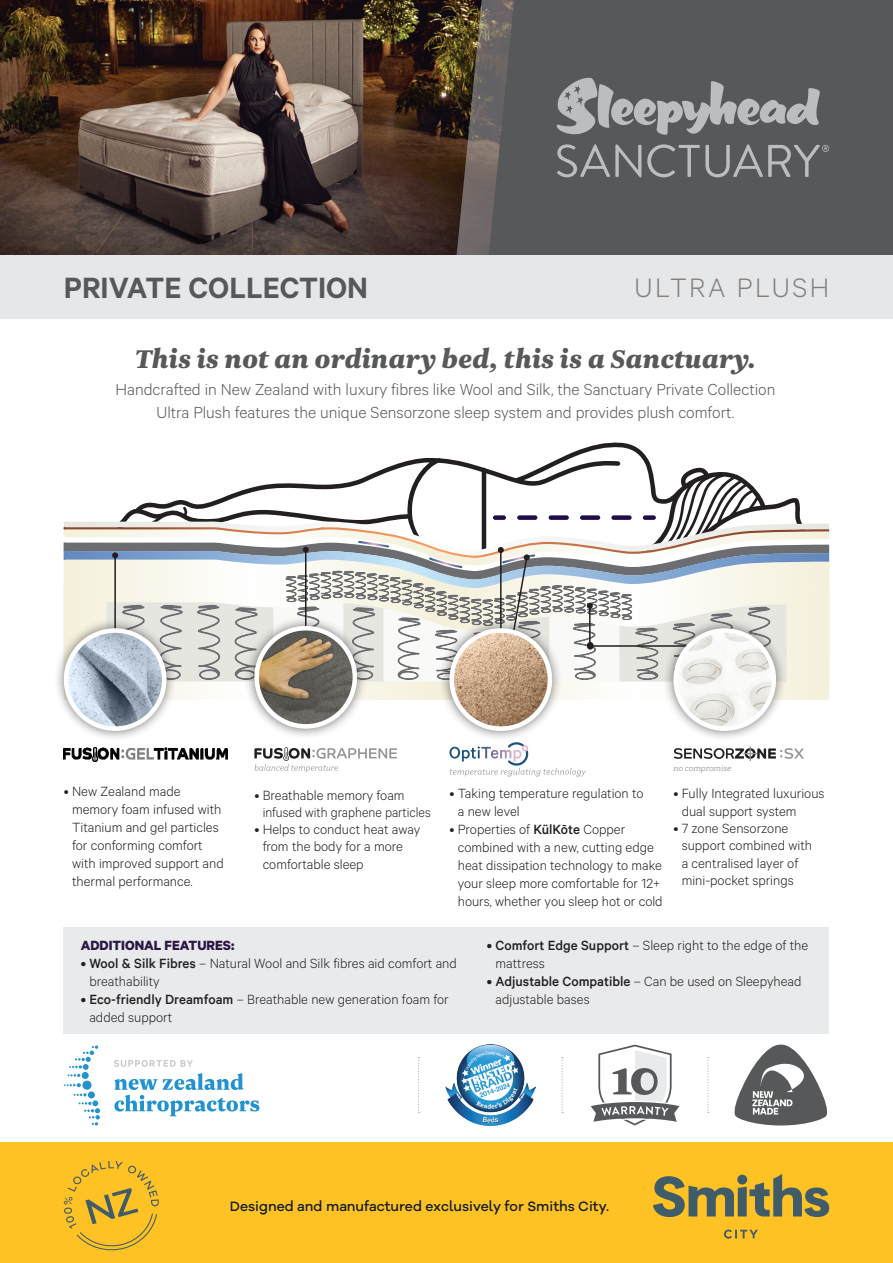
<style>
.page{position:relative;width:893px;height:1263px;background:#fff}
.page>*{position:absolute;margin:0;border:0;box-sizing:border-box;transform-origin:0 0}
.t1{font:600 33px "Calibre";color:#57585a}
.t2{font:italic 900 30px "Newzald";color:#57585a}
.t3{font:300 30px "Calibre";letter-spacing:.08em;color:#857f7a}
.t4{font:300 18px/22.5px "Calibre";color:#57585a;text-align:center}
.t5{font:300 15px/18px "Calibre";color:#231f20}
.t6{font:700 15px "Calibre";color:#2c1745}
.t7{font:500 13.95px "Galano Grotesque Alt";color:#101b27}
.t8{font:italic 8.85px "Fairplex Wide OT";letter-spacing:-.015em;color:#939598}
.s1{font-weight:500}
</style>
<div class="page">
<div style="left:0;top:1142px;width:893px;height:121px;background:#fec224"></div>
<svg style="left:64px;top:1161px;width:95px;height:90px"></svg>
<svg style="left:653px;top:1174px;width:176px;height:43px"></svg>
<svg style="left:724px;top:1229px;width:34px;height:9px"></svg>
<svg style="left:707px;top:1057px;width:2px;height:56px"></svg>
<svg style="left:734px;top:1045px;width:94px;height:80px"></svg>
<svg style="left:590px;top:1045px;width:90px;height:80px"></svg>
<img style="left:445px;top:1045px;width:90px;height:80px">
<svg style="left:561px;top:1057px;width:2px;height:56px"></svg>
<svg style="left:418px;top:1057px;width:2px;height:56px"></svg>
<svg style="left:64px;top:1083px;width:17px;height:4px"></svg>
<div style="left:82px;top:1081px;width:10px;height:9px;background:#2193d1;border-radius:50%"></div>
<svg style="left:68px;top:1045px;width:30px;height:32px"></svg>
<svg style="left:74px;top:1093px;width:26px;height:32px"></svg>
<svg style="left:114px;top:1060px;width:79px;height:7px"></svg>
<svg style="left:114px;top:1073px;width:145px;height:43px"></svg>
<img style="left:0;top:0;width:453px;height:255px">
<div style="left:64px;top:927px;width:765px;height:106px;background:#e9eaeb"></div>
<svg style="left:120px;top:442px;width:681px;height:79px"></svg>
<div style="left:643px;top:515px;width:13px;height:5px;background:#210e48;border-radius:2px"></div>
<div style="left:580px;top:515px;width:20px;height:5px;background:#210e48;border-radius:2px"></div>
<div style="left:611px;top:515px;width:21px;height:5px;background:#210e48;border-radius:2px"></div>
<div style="left:549px;top:515px;width:20px;height:5px;background:#210e48;border-radius:2px"></div>
<div style="left:517px;top:515px;width:20px;height:5px;background:#210e48;border-radius:2px"></div>
<div style="left:493px;top:515px;width:13px;height:5px;background:#210e48;border-radius:2px"></div>
<svg style="left:64px;top:521px;width:765px;height:3px"></svg>
<div style="left:244px;top:616px;width:124px;height:123px;background:#231f20;opacity:.6"></div>
<img style="left:257px;top:628px;width:98px;height:98px;border-radius:49px">
<svg style="left:254px;top:747px;width:143px;height:26px"></svg>
<img style="left:64px;top:747px;width:163px;height:14px">
<div style="left:439px;top:618px;width:124px;height:124px;background:#231f20;opacity:.6"></div>
<img style="left:452px;top:630px;width:98px;height:99px;border-radius:49px">
<svg style="left:449px;top:742px;width:137px;height:35px"></svg>
<svg style="left:674px;top:746px;width:130px;height:15px"></svg>
<svg style="left:63px;top:524px;width:767px;height:182px"></svg>
<div style="left:587px;top:642px;width:7px;height:8px;background:#231f20;border-radius:50%"></div>
<div style="left:663px;top:618px;width:124px;height:124px;background:#231f20;opacity:.6"></div>
<img style="left:676px;top:630px;width:98px;height:99px;border-radius:49px">
<div style="left:673px;top:628px;width:103px;height:103px;border:5px solid #fff;border-radius:50%"></div>
<div style="left:53px;top:618px;width:124px;height:124px;background:#231f20;opacity:.6"></div>
<svg style="left:66px;top:630px;width:98px;height:99px;background:#a7b4c3"></svg>
<div style="left:64px;top:628px;width:102px;height:103px;border:5px solid #fff;border-radius:50%"></div>
<svg style="left:453px;top:0;width:32px;height:255px;background:#5a4e3f"></svg>
<div style="left:485px;top:0;width:408px;height:255px;background:#57585a"></div>
<svg style="left:557px;top:78px;width:272px;height:99px;background:#757679"></svg>
<div style="left:0;top:255px;width:893px;height:64px;background:#e6e7e9"></div>
<h1 class="t1" style="left:64px;top:268px;width:306px">PRIVATE COLLECTION</h1>
<h2 class="t3" style="left:635px;top:270px;width:196px">ULTRA PLUSH</h2>
<h2 class="t2" style="left:135px;top:339px;width:623px">This is not an ordinary bed, this is a Sanctuary.</h2>
<p class="t4" style="left:115px;top:378px;width:661px">Handcrafted in New Zealand with luxury fibres like Wool and Silk, the Sanctuary Private Collection<br>Ultra Plush features the unique Sensorzone sleep system and provides plush comfort.</p>
<p class="t5" style="left:72px;top:782px;width:153px;text-indent:-8px">• New Zealand made memory foam infused with<br>Titanium and gel particles for conforming comfort with improved support and thermal performance.</p>
<p class="t5" style="left:458px;top:783px;width:187px;text-indent:-8px">• Taking temperature regulation to a new level</p>
<p class="t5" style="left:263px;top:786px;width:170px;line-height:17.2px;text-indent:-8px">• Breathable memory foam infused with graphene particles</p>
<p class="t5" style="left:263px;top:820px;width:159px;line-height:17.2px;text-indent:-8px">• Helps to conduct heat away from the body for a more comfortable sleep</p>
<p class="t5" style="left:458px;top:819px;width:206px;text-indent:-8px">• Properties of <span class="s1">KülKōte</span> Copper combined with a new, cutting edge heat dissipation technology to make your sleep more comfortable for 12+ hours, whether you sleep hot or cold</p>
<p class="t8" style="left:673px;top:763px;width:60px">no compromise</p>
<p class="t5" style="left:682px;top:783px;width:144px;text-indent:-8px">• Fully Integrated luxurious dual support system</p>
<p class="t5" style="left:682px;top:819px;width:132px;line-height:17.2px;text-indent:-8px">• 7 zone Sensorzone support combined with a centralised layer of mini-pocket springs</p>
<p class="t6" style="left:81px;top:936px;width:155px">ADDITIONAL FEATURES:</p>
<p class="t5" style="left:89px;top:953px;width:369px;text-indent:-9px"><span class="s1">• Wool &amp; Silk Fibres</span> – Natural Wool and Silk fibres aid comfort and breathability</p>
<p class="t5" style="left:89px;top:989px;width:361px;text-indent:-9px"><span class="s1">• Eco-friendly Dreamfoam</span> – Breathable new generation foam for added support</p>
<p class="t5" style="left:495px;top:935px;width:314px;text-indent:-9px"><span class="s1">• Comfort Edge Support</span> – Sleep right to the edge of the mattress</p>
<p class="t5" style="left:495px;top:971px;width:307px;text-indent:-9px"><span class="s1">• Adjustable Compatible</span> – Can be used on Sleepyhead adjustable bases</p>
<p class="t7" style="left:230px;top:1197px;width:381px">Designed and manufactured exclusively for Smiths City.</p>
</div>
